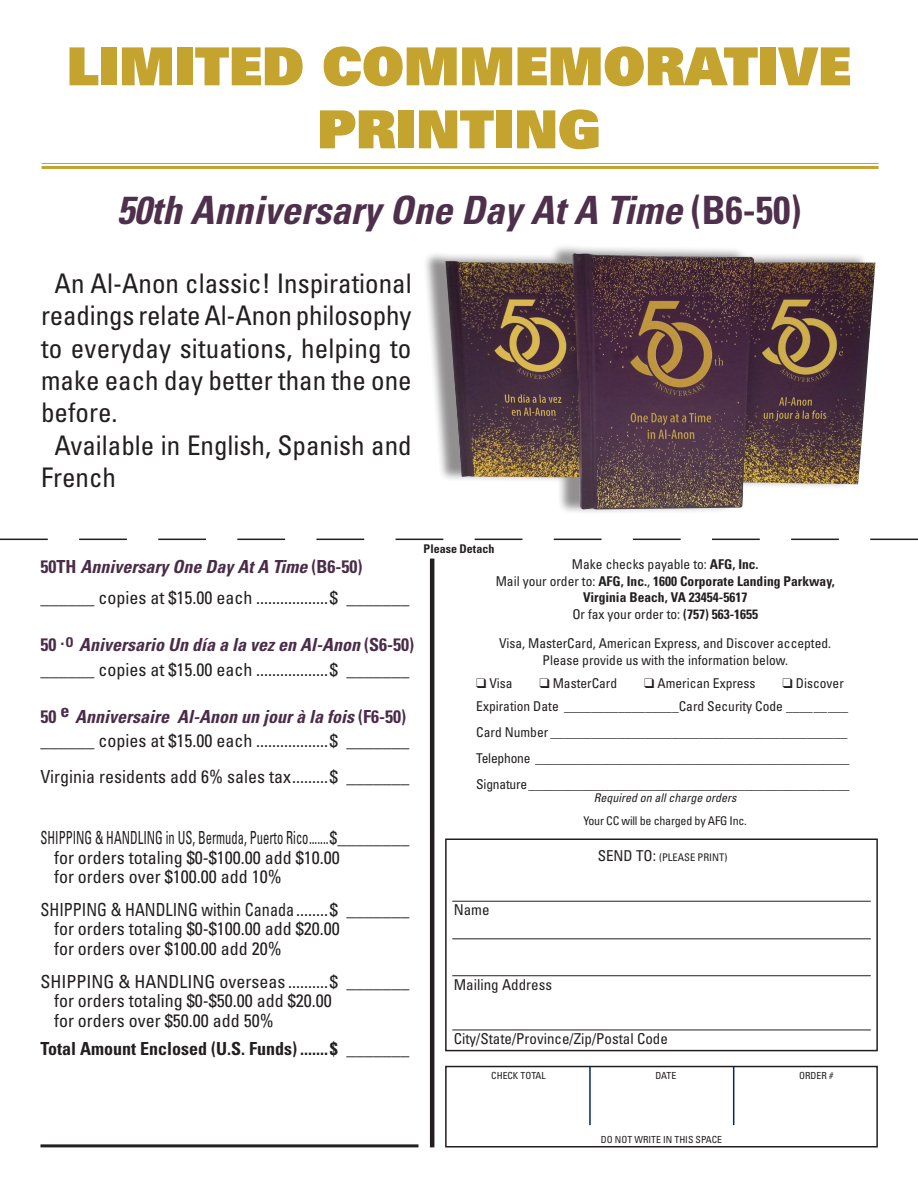
<style>
.page{position:relative;width:918px;height:1188px;background:#fff}
.page>*{position:absolute;margin:0;border:0;box-sizing:border-box;transform-origin:0 0}
.t1{font:900 52.5px/63px "Univers";color:#c4a32f;text-align:center}
.Box_Text{font:italic 700 condensed 39px "Univers";color:#4f304c}
.Box_Text-2{font:condensed 27px/32.4px "Univers";color:#231f20;text-align:justify}
.Shipping_Info{font:condensed 18px/19.5px "Univers";color:#231f20}
.Shipping_Info-2{font:condensed 18px/19.5px "Univers";color:#231f20;scale:.7 1}
.Shipping_Info-3{font:condensed 18px/19.5px "Univers";color:#231f20;scale:.9 1}
.Book_Title{font:italic 700 condensed 18px "Univers";color:#4a2c48}
.Shipping_Info-4{font:700 condensed 18px "Univers";color:#231f20}
.Shipping_Info-5{font:italic 700 condensed 18px "Univers";color:#4a2c48}
.t2{font:condensed 15px "Univers";color:#231f20}
.Address_Info{font:condensed 13.5px/16.5px "Univers";color:#231f20;text-align:center}
.Shipping_Info-6{font:700 condensed 13.5px/16.5px "Univers";color:#231f20;text-align:center}
.Address_Info-2{font:condensed 12px "Univers";letter-spacing:-.02em;color:#231f20}
.Address_Info-3{font:italic condensed 12px "Univers";color:#231f20}
.t3{font:700 condensed 12px "Univers";color:#231f20}
.t4{font:condensed 10.5px "Univers";color:#231f20}
.t5{font:condensed 9.75px "Univers";color:#231f20}
.s1{font-style:normal}
.s2{font-weight:400}
.s3{font-size:15px}
</style>
<div class="page">
<hr style="left:42px;top:163px;width:837px;height:1px;background:#c4a32f">
<hr style="left:42px;top:166px;width:837px;height:3px;background:#c4a32f">
<svg style="left:0;top:539px;width:918px;height:1px"></svg>
<div style="left:445px;top:838px;width:433px;height:213px;border:2px solid #231f20"></div>
<hr style="left:452px;top:901px;width:419px;height:1px;background:#231f20">
<hr style="left:452px;top:938px;width:419px;height:1px;background:#231f20">
<hr style="left:452px;top:975px;width:419px;height:1px;background:#231f20">
<hr style="left:452px;top:1030px;width:419px;height:1px;background:#231f20">
<hr style="left:40px;top:1144px;width:378px;height:3px;background:#231f20">
<div style="left:445px;top:1066px;width:433px;height:82px;border:2px solid #231f20"></div>
<hr style="left:733px;top:1066px;width:1px;height:59px;background:#00295c">
<hr style="left:589px;top:1066px;width:2px;height:59px;background:#00295c">
<hr style="left:430px;top:559px;width:4px;height:588px;background:#231f20">
<div style="left:423px;top:243px;width:446px;height:272px;background:#231f20;opacity:.5"></div>
<img style="left:446px;top:253px;width:429px;height:257px">
<p class="t1" style="left:67px;top:34px;width:786px">LIMITED COMMEMORATIVE<br>PRINTING</p>
<p class="Box_Text" style="left:117px;top:186px;width:686px">50th Anniversary One Day At A Time <span class="s1">(B6‑50)</span></p>
<p class="Box_Text-2" style="left:41px;top:267px;width:372px;text-indent:14px">An Al‑Anon classic! Inspirational readings relate Al‑Anon philosophy to everyday situations, helping to make each day better than the one before.</p>
<p class="Box_Text-2" style="left:41px;top:429px;width:372px;text-indent:14px">Available in English, Spanish and<br>French</p>
<p class="Shipping_Info-5" style="left:40px;top:555px;width:323px"><span class="s1">50TH</span> Anniversary One Day At A Time <span class="s1">(B6‑50)</span></p>
<p class="Shipping_Info" style="left:40px;top:587px;width:371px">______ copies at $15.00 each ..................$ _______</p>
<p class="Book_Title" style="left:40px;top:634px;width:375px"><span class="s1">50 </span><sup>.</sup><sup>O</sup> Aniversario Un día a la vez en Al‑Anon <span class="s1">(S6‑50)</span></p>
<p class="Shipping_Info" style="left:40px;top:659px;width:371px">______ copies at $15.00 each ..................$ _______</p>
<p class="Book_Title" style="left:40px;top:705px;width:367px"><span class="s1">50 </span><sup>e</sup> Anniversaire Al‑Anon un jour à la fois <span class="s1">(F6‑50)</span></p>
<p class="Shipping_Info" style="left:40px;top:731px;width:371px">______ copies at $15.00 each ..................$ _______</p>
<p class="Shipping_Info" style="left:40px;top:767px;width:371px">Virginia residents add 6% sales tax.........$ _______</p>
<p class="Shipping_Info-2" style="left:54px;top:828px;width:509px;text-indent:-14px">SHIPPING &amp; HANDLING in US, Bermuda, Puerto Rico.......$________ for orders totaling $0‑$100.00 add $10.00<br>for orders over $100.00 add 10%</p>
<p class="Shipping_Info-3" style="left:54px;top:899px;width:397px;text-indent:-14px">SHIPPING &amp; HANDLING within Canada........$ _______ for orders totaling $0‑$100.00 add $20.00<br>for orders over $100.00 add 20%</p>
<p class="Shipping_Info" style="left:54px;top:971px;width:357px;text-indent:-14px">SHIPPING &amp; HANDLING overseas ..........$ _______ for orders totaling $0‑$50.00 add $20.00<br>for orders over $50.00 add 50%</p>
<p class="Shipping_Info-4" style="left:40px;top:1038px;width:371px">Total Amount Enclosed (U.S. Funds) .......$ _______</p>
<p class="t3" style="left:424px;top:542px;width:72px">Please Detach</p>
<p class="Shipping_Info-6" style="left:496px;top:556px;width:341px"><span class="s2">Make checks payable to:</span> AFG, Inc.<br><span class="s2">Mail your order to:</span> AFG, Inc.<span class="s2">,</span> 1600 Corporate Landing Parkway, Virginia Beach, VA 23454‑5617<br><span class="s2">Or fax your order to:</span> (757) 563‑1655</p>
<p class="Address_Info" style="left:499px;top:635px;width:333px">Visa, MasterCard, American Express, and Discover accepted.<br>Please provide us with the information below.</p>
<p class="Address_Info" style="left:476px;top:675px;width:38px">❑ Visa</p>
<p class="Address_Info" style="left:539px;top:675px;width:79px">❑ MasterCard</p>
<p class="Address_Info" style="left:644px;top:675px;width:113px">❑ American Express</p>
<p class="Address_Info" style="left:783px;top:675px;width:63px">❑ Discover</p>
<p class="Address_Info" style="left:476px;top:698px;width:374px">Expiration Date _________________Card Security Code _________</p>
<p class="Address_Info" style="left:476px;top:724px;width:373px">Card Number ____________________________________________</p>
<p class="Address_Info" style="left:476px;top:750px;width:375px">Telephone ________________________________________________</p>
<p class="Address_Info" style="left:476px;top:776px;width:375px">Signature_________________________________________________</p>
<p class="Address_Info-3" style="left:594px;top:790px;width:144px">Required on all charge orders</p>
<p class="Address_Info-2" style="left:584px;top:813px;width:165px">Your CC will be charged by AFG Inc.</p>
<p class="t2" style="left:454px;top:900px;width:37px">Name</p>
<p class="t2" style="left:454px;top:975px;width:100px">Mailing Address</p>
<p class="t4" style="left:598px;top:850px;width:131px"><span class="s3">SEND TO:</span> (PLEASE PRINT)</p>
<p class="t2" style="left:454px;top:1029px;width:216px">City/State/Province/Zip/Postal Code</p>
<p class="t5" style="left:491px;top:1069px;width:56px">CHECK TOTAL</p>
<p class="t5" style="left:655px;top:1069px;width:22px">DATE</p>
<p class="t5" style="left:799px;top:1069px;width:36px">ORDER #</p>
<p class="t5" style="left:601px;top:1133px;width:123px">DO NOT WRITE IN THIS SPACE</p>
</div>
